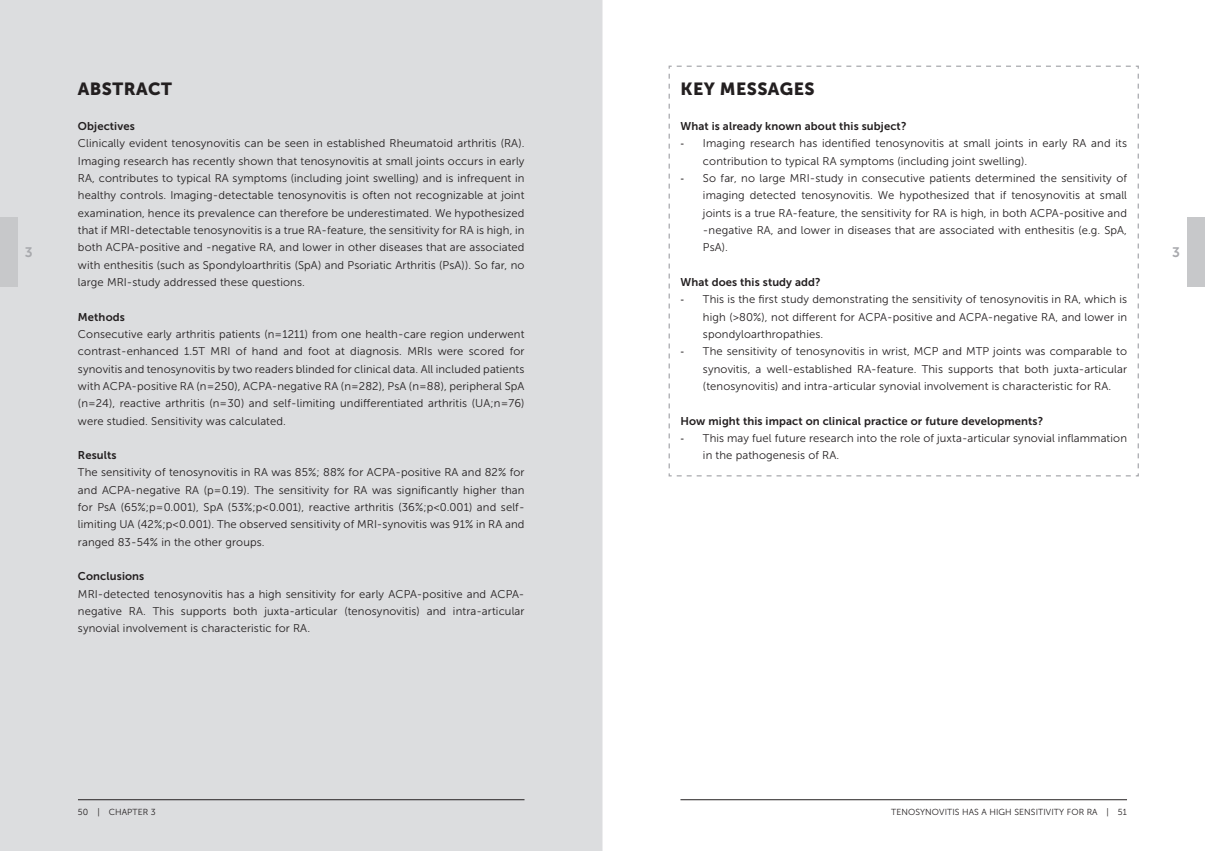
<style>
.page{position:relative;width:1205px;height:851px;background:#fff}
.page>*{position:absolute;margin:0;border:0;box-sizing:border-box;transform-origin:0 0}
.Kop_1{font:17.5px "Museo Sans 900";letter-spacing:.025em;color:#231f20}
.t1{font:13.75px "Museo Sans 700";color:#a8a9ad}
.Standaard{font:11.25px/17.2px "Museo Sans 300";letter-spacing:.01em;color:#231f20;text-align:justify}
.Kop_2{font:11.25px "Museo Sans 700";letter-spacing:.01em;color:#231f20}
.t2{font:8.75px "Museo Sans 300";letter-spacing:.01em;color:#231f20}
.s1{font-family:"Cambria"}
</style>
<div class="page">
<div style="left:0;top:0;width:602px;height:850px;background:#dcdddf"></div>
<svg style="left:668px;top:65px;width:471px;height:412px"></svg>
<hr style="left:78px;top:799px;width:446px;height:1px;background:#231f20">
<hr style="left:680px;top:799px;width:447px;height:1px;background:#231f20">
<div style="left:0;top:217px;width:18px;height:69px;background:#c7c8ca"></div>
<div style="left:1187px;top:217px;width:18px;height:69px;background:#c7c8ca"></div>
<p class="Kop_1" style="left:78px;top:79px;width:96px">ABSTRACT</p>
<p class="Kop_2" style="left:78px;top:120px;width:58px">Objectives</p>
<p class="Standaard" style="left:78px;top:135px;width:448px">Clinically evident tenosynovitis can be seen in established Rheumatoid arthritis (RA).<br>Imaging research has recently shown that tenosynovitis at small joints occurs in early RA, contributes to typical RA symptoms (including joint swelling) and is infrequent in healthy controls. Imaging-detectable tenosynovitis is often not recognizable at joint examination, hence its prevalence can therefore be underestimated. We hypothesized that if MRI-detectable tenosynovitis is a true RA-feature, the sensitivity for RA is high, in both ACPA-positive and -negative RA, and lower in other diseases that are associated with enthesitis (such as Spondyloarthritis (SpA) and Psoriatic Arthritis (PsA)). So far, no large MRI-study addressed these questions.</p>
<p class="Kop_2" style="left:78px;top:310px;width:48px">Methods</p>
<p class="Standaard" style="left:78px;top:325px;width:448px">Consecutive early arthritis patients (n=1211) from one health-care region underwent contrast-enhanced 1.5T MRI of hand and foot at diagnosis. MRIs were scored for synovitis and tenosynovitis by two readers blinded for clinical data. All included patients with ACPA-positive RA (n=250), ACPA-negative RA (n=282), PsA (n=88), peripheral SpA (n=24), reactive arthritis (n=30) and self-limiting undifferentiated arthritis (UA;n=76) were studied. Sensitivity was calculated.</p>
<p class="Kop_2" style="left:78px;top:449px;width:40px">Results</p>
<p class="Standaard" style="left:78px;top:464px;width:448px">The sensitivity of tenosynovitis in RA was 85%; 88% for ACPA-positive RA and 82% for and ACPA-negative RA (p=0.19). The sensitivity for RA was significantly higher than for PsA (65%;p=0.001), SpA (53%;p&lt;0.001), reactive arthritis (36%;p&lt;0.001) and self&shy;limiting UA (42%;p&lt;0.001). The observed sensitivity of MRI-synovitis was 91% in RA and ranged 83-54% in the other groups.</p>
<p class="Kop_2" style="left:78px;top:570px;width:68px">Conclusions</p>
<p class="Standaard" style="left:78px;top:585px;width:448px">MRI-detected tenosynovitis has a high sensitivity for early ACPA-positive and ACPA&shy;negative RA. This supports both juxta-articular (tenosynovitis) and intra-articular synovial involvement is characteristic for RA.</p>
<p class="Kop_1" style="left:680px;top:79px;width:136px">KEY MESSAGES</p>
<p class="Kop_2" style="left:680px;top:120px;width:227px">What is already known about this subject?</p>
<p class="Standaard" style="left:703px;top:135px;width:425px;text-indent:-22px"><span class="s1">-</span> Imaging research has identified tenosynovitis at small joints in early RA and its contribution to typical RA symptoms (including joint swelling).</p>
<p class="Standaard" style="left:703px;top:169px;width:425px;text-indent:-22px"><span class="s1">-</span> So far, no large MRI-study in consecutive patients determined the sensitivity of imaging detected tenosynovitis. We hypothesized that if tenosynovitis at small joints is a true RA-feature, the sensitivity for RA is high, in both ACPA-positive and -negative RA, and lower in diseases that are associated with enthesitis (e.g. SpA, PsA).</p>
<p class="Kop_2" style="left:680px;top:276px;width:142px">What does this study add?</p>
<p class="Standaard" style="left:703px;top:291px;width:426px;text-indent:-22px"><span class="s1">-</span> This is the first study demonstrating the sensitivity of tenosynovitis in RA, which is high (&gt;80%), not different for ACPA-positive and ACPA-negative RA, and lower in spondyloarthropathies.</p>
<p class="Standaard" style="left:703px;top:342px;width:425px;text-indent:-22px"><span class="s1">-</span> The sensitivity of tenosynovitis in wrist, MCP and MTP joints was comparable to synovitis, a well-established RA-feature. This supports that both juxta-articular (tenosynovitis) and intra-articular synovial involvement is characteristic for RA.</p>
<p class="Kop_2" style="left:680px;top:414px;width:364px">How might this impact on clinical practice or future developments?</p>
<p class="Standaard" style="left:703px;top:429px;width:425px;text-indent:-22px"><span class="s1">-</span> This may fuel future research into the role of juxta-articular synovial inflammation in the pathogenesis of RA.</p>
<p class="t1" style="left:25px;top:245px;width:9px">3</p>
<p class="t1" style="left:1172px;top:245px;width:9px">3</p>
<p class="t2" style="left:78px;top:807px;width:79px">50 | CHAPTER 3</p>
<p class="t2" style="left:891px;top:807px;width:237px">TENOSYNOVITIS HAS A HIGH SENSITIVITY FOR RA | 51</p>
</div>
